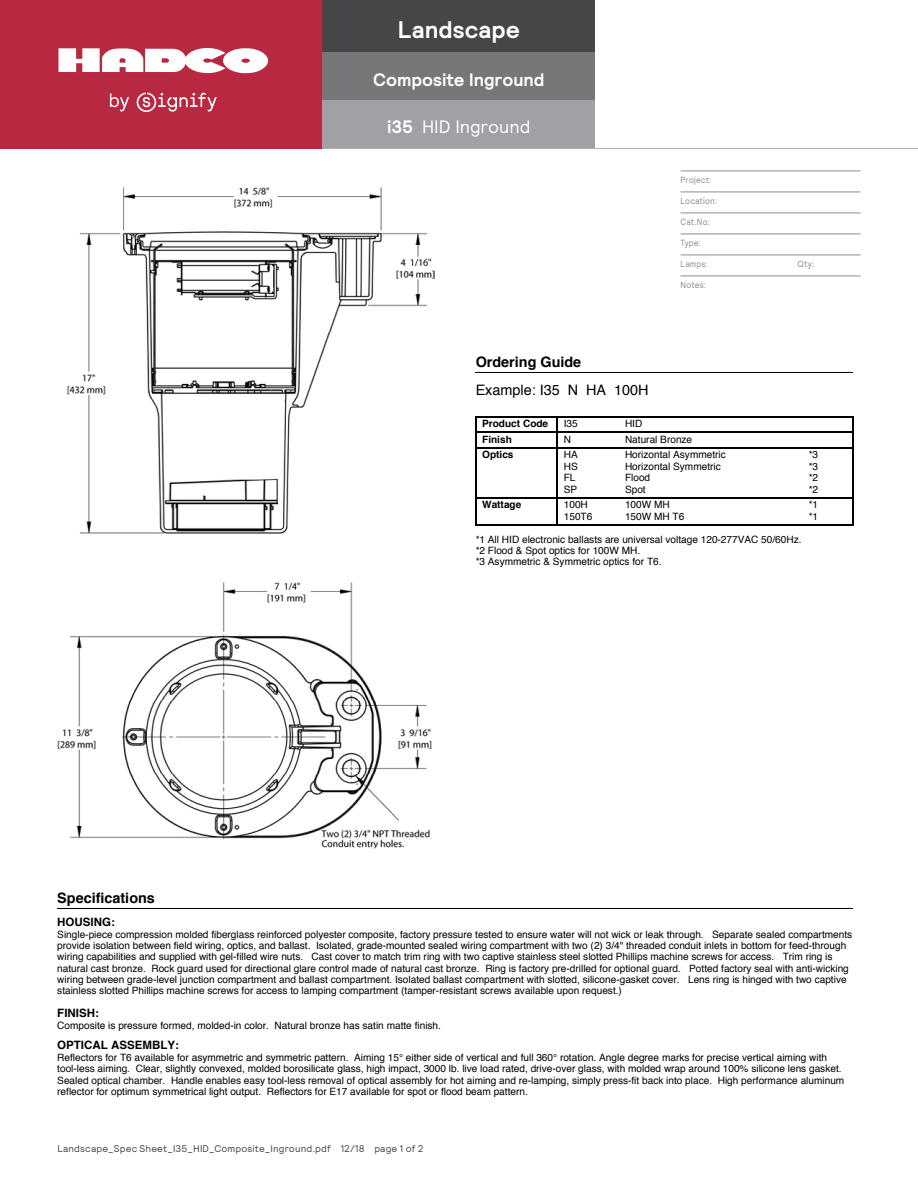
<style>
.page{position:relative;width:918px;height:1188px;background:#fff}
.page>*{position:absolute;margin:0;border:0;box-sizing:border-box;transform-origin:0 0}
.t1{font:700 24px "Relative";color:#fff}
.t2{font:700 18px "Relative";letter-spacing:.005em;color:#fff}
.t3{font:18px "Relative";color:#fff}
.t4{font:700 14.4px "Helvetica";color:#000}
.t5{font:14.4px "Helvetica";color:#000}
.t6{font:11.55px "Helvetica";color:#000}
.t7{font:700 11.55px "Helvetica";color:#000}
.t8{font:10.05px/11.4px "Helvetica";color:#000}
.t9{font:700 10.05px "Helvetica";color:#000}
.t10{font:9.75px "Relative";letter-spacing:.015em;color:#464547}
.t11{font:9px "Relative";letter-spacing:.02em;color:#8a8c8e;scale:.9 1}
.s1{font-weight:700}
</style>
<div class="page">
<div style="left:0;top:0;width:322px;height:148px;background:#b82841"></div>
<div style="left:322px;top:0;width:274px;height:52px;background:#464547"></div>
<div style="left:322px;top:52px;width:274px;height:48px;background:#757779"></div>
<div style="left:322px;top:100px;width:274px;height:48px;background:#9fa1a4"></div>
<hr style="left:0;top:148px;width:322px;height:1px;background:#b82841">
<hr style="left:322px;top:148px;width:274px;height:1px;background:#abadb0">
<hr style="left:596px;top:148px;width:322px;height:1px;background:#abadb0">
<svg style="left:110px;top:93px;width:107px;height:19px"></svg>
<svg style="left:59px;top:48px;width:209px;height:26px"></svg>
<hr style="left:681px;top:171px;width:180px;height:1px;background:#8a8c8e">
<hr style="left:681px;top:192px;width:180px;height:1px;background:#8a8c8e">
<hr style="left:681px;top:213px;width:180px;height:1px;background:#8a8c8e">
<hr style="left:681px;top:234px;width:180px;height:1px;background:#8a8c8e">
<hr style="left:681px;top:255px;width:180px;height:1px;background:#8a8c8e">
<hr style="left:681px;top:276px;width:180px;height:1px;background:#8a8c8e">
<hr style="left:476px;top:372px;width:377px;height:1px;background:#000">
<hr style="left:476px;top:416px;width:81px;height:1px;background:#000">
<hr style="left:558px;top:416px;width:295px;height:1px;background:#000">
<hr style="left:476px;top:432px;width:81px;height:1px;background:#000">
<svg style="left:475px;top:416px;width:1px;height:31px"></svg>
<hr style="left:558px;top:432px;width:295px;height:1px;background:#000">
<svg style="left:557px;top:416px;width:1px;height:31px"></svg>
<svg style="left:853px;top:416px;width:1px;height:31px"></svg>
<hr style="left:476px;top:447px;width:81px;height:2px;background:#000">
<hr style="left:475px;top:447px;width:1px;height:51px;background:#000">
<hr style="left:558px;top:447px;width:295px;height:2px;background:#000">
<hr style="left:557px;top:447px;width:1px;height:51px;background:#000">
<hr style="left:853px;top:447px;width:1px;height:51px;background:#000">
<hr style="left:476px;top:497px;width:81px;height:1px;background:#000">
<svg style="left:475px;top:498px;width:1px;height:27px"></svg>
<hr style="left:476px;top:524px;width:81px;height:1px;background:#000">
<hr style="left:558px;top:497px;width:295px;height:1px;background:#000">
<svg style="left:557px;top:498px;width:1px;height:27px"></svg>
<svg style="left:853px;top:498px;width:1px;height:27px"></svg>
<hr style="left:558px;top:524px;width:295px;height:1px;background:#000">
<img style="left:57px;top:187px;width:378px;height:662px">
<hr style="left:57px;top:908px;width:796px;height:1px;background:#000">
<h1 class="t1" style="left:398px;top:14px;width:124px">Landscape</h1>
<h2 class="t2" style="left:373px;top:67px;width:173px">Composite Inground</h2>
<h2 class="t3" style="left:388px;top:115px;width:144px"><span class="s1">i35</span> HID Inground</h2>
<p class="t11" style="left:681px;top:174px;width:36px">Project:</p>
<p class="t11" style="left:681px;top:195px;width:42px">Location:</p>
<p class="t11" style="left:681px;top:216px;width:34px">Cat.No:</p>
<p class="t11" style="left:681px;top:237px;width:24px">Type:</p>
<p class="t11" style="left:681px;top:258px;width:32px">Lamps:</p>
<p class="t11" style="left:798px;top:258px;width:20px">Qty:</p>
<p class="t11" style="left:681px;top:279px;width:30px">Notes:</p>
<h3 class="t4" style="left:476px;top:351px;width:107px">Ordering Guide</h3>
<h3 class="t5" style="left:476px;top:378px;width:174px">Example: I35 N HA 100H</h3>
<p class="t9" style="left:482px;top:416px;width:68px">Product Code</p>
<p class="t8" style="left:564px;top:418px;width:16px">I35</p>
<p class="t8" style="left:625px;top:418px;width:19px">HID</p>
<p class="t9" style="left:482px;top:431px;width:31px">Finish</p>
<p class="t8" style="left:564px;top:434px;width:9px">N</p>
<p class="t8" style="left:625px;top:434px;width:69px">Natural Bronze</p>
<p class="t9" style="left:482px;top:447px;width:33px">Optics</p>
<p class="t8" style="left:564px;top:450px;width:16px">HA</p>
<p class="t8" style="left:625px;top:450px;width:102px">Horizontal Asymmetric</p>
<p class="t8" style="left:809px;top:450px;width:11px">*3</p>
<p class="t8" style="left:564px;top:461px;width:16px">HS</p>
<p class="t8" style="left:625px;top:461px;width:97px">Horizontal Symmetric</p>
<p class="t8" style="left:809px;top:461px;width:11px">*3</p>
<p class="t8" style="left:564px;top:472px;width:13px">FL</p>
<p class="t8" style="left:625px;top:472px;width:27px">Flood</p>
<p class="t8" style="left:809px;top:472px;width:11px">*2</p>
<p class="t8" style="left:564px;top:484px;width:15px">SP</p>
<p class="t8" style="left:625px;top:484px;width:22px">Spot</p>
<p class="t8" style="left:809px;top:484px;width:11px">*2</p>
<p class="t9" style="left:482px;top:497px;width:41px">Wattage</p>
<p class="t8" style="left:564px;top:499px;width:26px">100H</p>
<p class="t8" style="left:625px;top:499px;width:46px">100W MH</p>
<p class="t8" style="left:809px;top:499px;width:11px">*1</p>
<p class="t8" style="left:564px;top:511px;width:30px">150T6</p>
<p class="t8" style="left:625px;top:511px;width:61px">150W MH T6</p>
<p class="t8" style="left:809px;top:511px;width:11px">*1</p>
<p class="t8" style="left:476px;top:534px;width:327px">*1 All HID electronic ballasts are universal voltage 120-277VAC 50/60Hz. *2 Flood &amp; Spot optics for 100W MH.<br>*3 Asymmetric &amp; Symmetric optics for T6.</p>
<p class="t8" style="left:476px;top:385px;width:187px">*3 Asymmetric &amp; Symmetric optics for T6.</p>
<h3 class="t4" style="left:57px;top:887px;width:99px">Specifications</h3>
<p class="t7" style="left:57px;top:913px;width:59px">HOUSING:</p>
<p class="t8" style="left:57px;top:929px;width:796px">Single-piece compression molded fiberglass reinforced polyester composite, factory pressure tested to ensure water will not wick or leak through. Separate sealed compartments provide isolation between field wiring, optics, and ballast. Isolated, grade-mounted sealed wiring compartment with two (2) 3/4" threaded conduit inlets in bottom for feed-through wiring capabilities and supplied with gel-filled wire nuts. Cast cover to match trim ring with two captive stainless steel slotted Phillips machine screws for access. Trim ring is natural cast bronze. Rock guard used for directional glare control made of natural cast bronze. Ring is factory pre-drilled for optional guard. Potted factory seal with anti-wicking wiring between grade-level junction compartment and ballast compartment. Isolated ballast compartment with slotted, silicone-gasket cover. Lens ring is hinged with two captive stainless slotted Phillips machine screws for access to lamping compartment (tamper-resistant screws available upon request.)</p>
<p class="t8" style="left:57px;top:1021px;width:121px">ISO 9001:2008 Registered</p>
<p class="t8" style="left:172px;top:1052px;width:597px">100 Craftway Drive, Littlestown, PA 17340 | P: + -717-359-7131 F: +1-717-359-9289 | http://www.hadco.com | Copyright 2013 Philips<br>HW2</p>
<p class="t6" style="left:57px;top:936px;width:74px">Project Name:</p>
<p class="t6" style="left:323px;top:936px;width:48px">Location:</p>
<p class="t6" style="left:588px;top:936px;width:104px">MFG: Philips Hadco</p>
<p class="t6" style="left:57px;top:962px;width:69px">Fixture Type:</p>
<p class="t6" style="left:323px;top:962px;width:66px">Catalog No.:</p>
<p class="t6" style="left:588px;top:962px;width:23px">Qty:</p>
<p class="t7" style="left:57px;top:1003px;width:43px">FINISH:</p>
<p class="t8" style="left:57px;top:1020px;width:385px">Composite is pressure formed, molded-in color. Natural bronze has satin matte finish.</p>
<p class="t7" style="left:57px;top:1036px;width:123px">OPTICAL ASSEMBLY:</p>
<p class="t8" style="left:57px;top:1052px;width:789px">Reflectors for T6 available for asymmetric and symmetric pattern. Aiming 15° either side of vertical and full 360° rotation. Angle degree marks for precise vertical aiming with tool-less aiming. Clear, slightly convexed, molded borosilicate glass, high impact, 3000 lb. live load rated, drive-over glass, with molded wrap around 100% silicone lens gasket.<br>Sealed optical chamber. Handle enables easy tool-less removal of optical assembly for hot aiming and re-lamping, simply press-fit back into place. High performance aluminum reflector for optimum symmetrical light output. Reflectors for E17 available for spot or flood beam pattern.</p>
<h3 class="t4" style="left:57px;top:1058px;width:99px">Specifications</h3>
<p class="t7" style="left:57px;top:1084px;width:59px">HOUSING:</p>
<p class="t7" style="left:57px;top:1135px;width:145px">ELECTRICAL ASSEMBLY:</p>
<p class="t10" style="left:57px;top:1142px;width:368px">Landscape_Spec Sheet_I35_HID_Composite_Inground.pdf 12/18 page 1 of 2</p>
</div>
